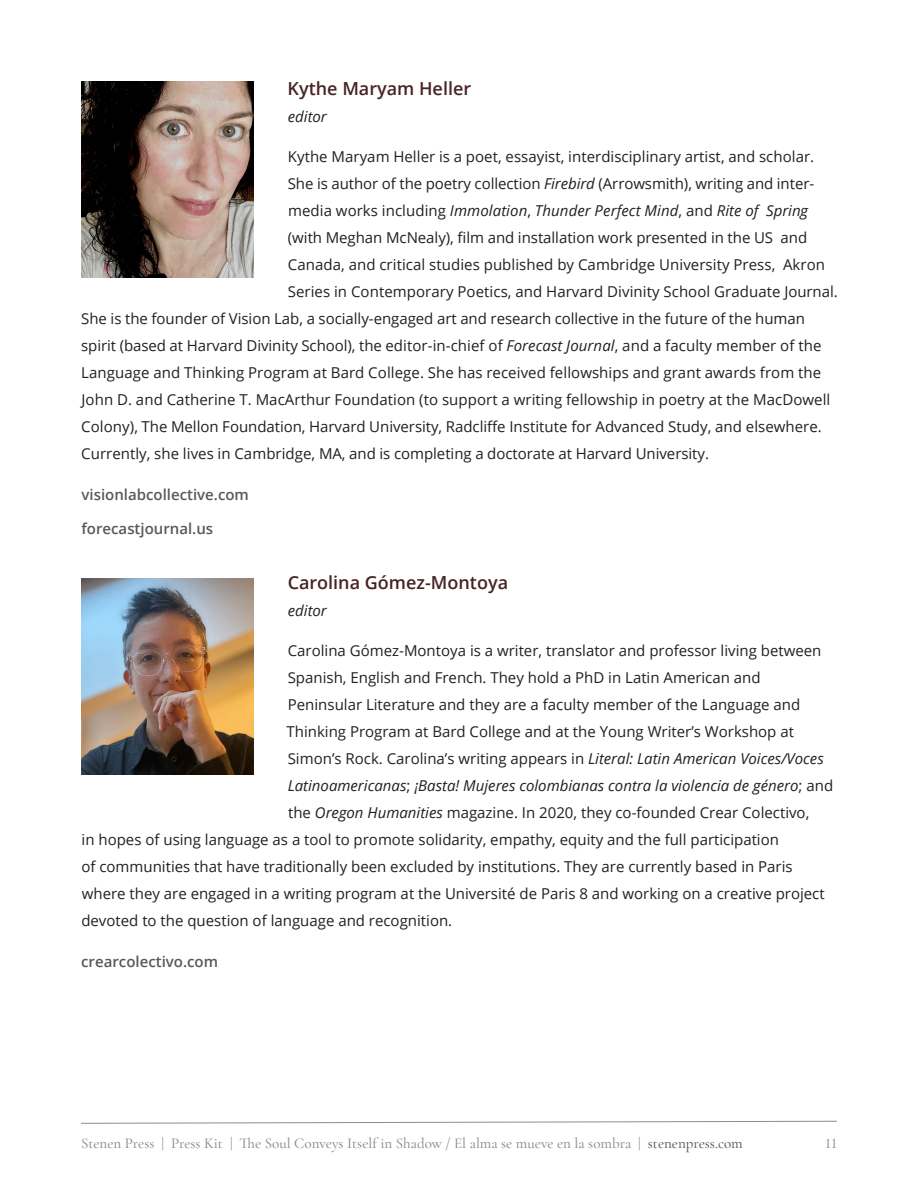
<style>
.page{position:relative;width:918px;height:1188px;background:#fff}
.page>*{position:absolute;margin:0;border:0;box-sizing:border-box;transform-origin:0 0}
.contributor_name{font:600 18px "Open Sans";color:#472325}
.body{font:15px "Open Sans";color:#231f20}
.body-2{font:italic 15px "Open Sans";color:#231f20}
.t1{font:500 15px "Cormorant Garamond";color:#8c8c87}
.hyperlink{font:600 15px "Open Sans";color:#595959}
.s1{font-style:italic}
.s2{font-style:normal}
.s3{color:#595959}
</style>
<div class="page">
<svg style="left:81px;top:1121px;width:756px;height:3px"></svg>
<img style="left:81px;top:81px;width:173px;height:197px">
<img style="left:81px;top:578px;width:173px;height:197px">
<p class="contributor_name" style="left:288px;top:76px;width:185px">Kythe Maryam Heller</p>
<p class="body-2" style="left:288px;top:106px;width:41px">editor</p>
<p class="body" style="left:288px;top:147px;width:528px">Kythe Maryam Heller is a poet, essayist, interdisciplinary artist, and scholar.</p>
<p class="body" style="left:288px;top:174px;width:528px">She is author of the poetry collection <span class="s1">Firebird</span> (Arrowsmith), writing and inter-</p>
<p class="body-2" style="left:288px;top:201px;width:522px"><span class="s2">media works including</span> Immolation<span class="s2">,</span> Thunder Perfect Mind<span class="s2">, and</span> Rite of Spring</p>
<p class="body" style="left:288px;top:228px;width:521px">(with Meghan McNealy), film and installation work presented in the US and</p>
<p class="body" style="left:288px;top:255px;width:539px">Canada, and critical studies published by Cambridge University Press, Akron</p>
<p class="body" style="left:288px;top:282px;width:552px">Series in Contemporary Poetics, and Harvard Divinity School Graduate Journal.</p>
<p class="body" style="left:81px;top:309px;width:725px">She is the founder of Vision Lab, a socially-engaged art and research collective in the future of the human</p>
<p class="body" style="left:81px;top:336px;width:742px">spirit (based at Harvard Divinity School), the editor-in-chief of <span class="s1">Forecast Journal</span>, and a faculty member of the</p>
<p class="body" style="left:81px;top:363px;width:741px">Language and Thinking Program at Bard College. She has received fellowships and grant awards from the</p>
<p class="body" style="left:82px;top:390px;width:750px">John D. and Catherine T. MacArthur Foundation (to support a writing fellowship in poetry at the MacDowell</p>
<p class="body" style="left:81px;top:417px;width:742px">Colony), The Mellon Foundation, Harvard University, Radcliffe Institute for Advanced Study, and elsewhere.</p>
<p class="body" style="left:81px;top:444px;width:629px">Currently, she lives in Cambridge, MA, and is completing a doctorate at Harvard University.</p>
<p class="hyperlink" style="left:82px;top:484px;width:169px">visionlabcollective.com</p>
<p class="hyperlink" style="left:82px;top:518px;width:133px">forecastjournal.us</p>
<p class="contributor_name" style="left:288px;top:570px;width:222px">Carolina Gómez-Montoya</p>
<p class="body-2" style="left:288px;top:600px;width:41px">editor</p>
<p class="body" style="left:288px;top:641px;width:535px">Carolina Gómez-Montoya is a writer, translator and professor living between</p>
<p class="body" style="left:288px;top:668px;width:474px">Spanish, English and French. They hold a PhD in Latin American and</p>
<p class="body" style="left:288px;top:695px;width:514px">Peninsular Literature and they are a faculty member of the Language and</p>
<p class="body" style="left:287px;top:722px;width:509px">Thinking Program at Bard College and at the Young Writer’s Workshop at</p>
<p class="body" style="left:288px;top:749px;width:538px">Simon’s Rock. Carolina’s writing appears in <span class="s1">Literal: Latin American Voices/Voces</span></p>
<p class="body-2" style="left:288px;top:776px;width:547px">Latinoamericanas<span class="s2">;</span> ¡Basta! Mujeres colombianas contra la violencia de género<span class="s2">; and</span></p>
<p class="body" style="left:288px;top:803px;width:523px">the <span class="s1">Oregon Humanities</span> magazine. In 2020, they co-founded Crear Colectivo,</p>
<p class="body" style="left:82px;top:830px;width:699px">in hopes of using language as a tool to promote solidarity, empathy, equity and the full participation</p>
<p class="body" style="left:81px;top:857px;width:713px">of communities that have traditionally been excluded by institutions. They are currently based in Paris</p>
<p class="body" style="left:82px;top:884px;width:744px">where they are engaged in a writing program at the Université de Paris 8 and working on a creative project</p>
<p class="body" style="left:81px;top:911px;width:372px">devoted to the question of language and recognition.</p>
<p class="hyperlink" style="left:81px;top:951px;width:138px">crearcolectivo.com</p>
<p class="t1" style="left:81px;top:1134px;width:663px">Stenen Press | Press Kit | The Soul Conveys Itself in Shadow / El alma se mueve en la sombra | <span class="s3">stenenpress.com</span></p>
<p class="t1" style="left:825px;top:1134px;width:13px">11</p>
</div>
